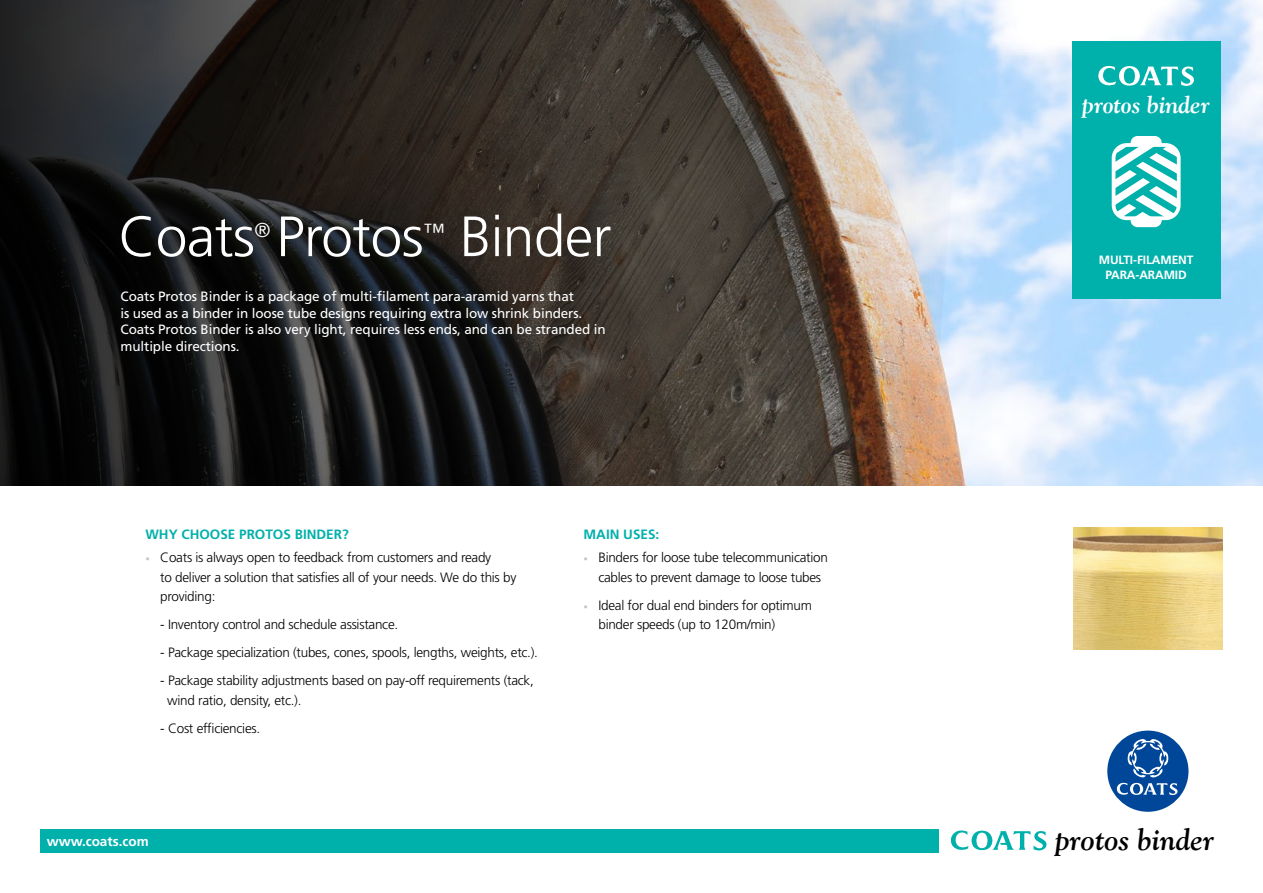
<style>
.page{position:relative;width:1263px;height:893px;background:#fff}
.page>*{position:absolute;margin:0;border:0;box-sizing:border-box;transform-origin:0 0}
.t1{font:300 56.7px "Frutiger LT Std";letter-spacing:-.01em;color:#fff}
.t2{font:italic 700 30px "Goudy Old Style BT";letter-spacing:.005em;color:#000}
.t3{font:italic 700 24px "Goudy";letter-spacing:-.01em;color:#fff}
.t4{font:300 21.9px "Frutiger LT Std";color:#fff}
.t5{font:300 20.1px "Frutiger LT Std";color:#fff}
.t6{font:300 13.5px/19.5px "Frutiger LT Std";letter-spacing:-.02em;color:#020203}
.t7{font:13.5px/16.5px "Frutiger LT Std";letter-spacing:-.01em;color:#fff}
.t8{font:700 13.5px "Frutiger LT Std";color:#00b0ab}
.t9{font:700 13.5px "Frutiger";color:#fff}
.t10{font:700 12px/15px "Frutiger LT Std";letter-spacing:-.01em;color:#fff;text-align:center}
.s1{font-size:9px;color:#c6c6c6}
</style>
<div class="page">
<img style="left:967px;top:0;width:296px;height:486px">
<svg style="left:0;top:0;width:967px;height:486px;background:#423d3a"></svg>
<div style="left:1072px;top:41px;width:148px;height:258px;background:#00b0ab"></div>
<svg style="left:1098px;top:66px;width:96px;height:20px"></svg>
<img style="left:1073px;top:528px;width:149px;height:121px">
<div style="left:40px;top:829px;width:899px;height:23px;background:#00b0ab"></div>
<svg style="left:950px;top:830px;width:97px;height:21px"></svg>
<div style="left:1107px;top:731px;width:81px;height:81px;background:#004799;border-radius:50%"></div>
<svg style="left:1116px;top:739px;width:62px;height:56px"></svg>
<div style="left:1112px;top:143px;width:68px;height:77px;border:4px solid #fff;border-radius:13px"></div>
<svg style="left:1113px;top:136px;width:66px;height:91px"></svg>
<h3 class="t5" style="left:254px;top:219px;width:18px">®</h3>
<h3 class="t4" style="left:423px;top:219px;width:23px">™</h3>
<h1 class="t1" style="left:460px;top:204px;width:153px">Binder</h1>
<p class="t7" style="left:121px;top:289px;width:486px">Coats Protos Binder is a package of multi-filament para-aramid yarns that<br>is used as a binder in loose tube designs requiring extra low shrink binders.<br>Coats Protos Binder is also very light, requires less ends, and can be stranded in multiple directions.</p>
<h1 class="t1" style="left:118px;top:204px;width:307px">Coats Protos</h1>
<p class="t8" style="left:145px;top:526px;width:205px">WHY CHOOSE PROTOS BINDER?</p>
<p class="t6" style="left:160px;top:548px;width:357px;text-indent:-15px"><span class="s1">•</span> Coats is always open to feedback from customers and ready<br>to deliver a solution that satisfies all of your needs. We do this by providing:</p>
<p class="t6" style="left:160px;top:615px;width:239px">- Inventory control and schedule assistance.</p>
<p class="t6" style="left:160px;top:643px;width:379px">- Package specialization (tubes, cones, spools, lengths, weights, etc.).</p>
<p class="t6" style="left:167px;top:671px;width:368px;text-indent:-7px">- Package stability adjustments based on pay-off requirements (tack, wind ratio, density, etc.).</p>
<p class="t6" style="left:160px;top:719px;width:101px">- Cost efficiencies.</p>
<p class="t8" style="left:583px;top:526px;width:77px">MAIN USES:</p>
<p class="t6" style="left:598px;top:548px;width:231px;text-indent:-15px"><span class="s1">•</span> Binders for loose tube telecommunication cables to prevent damage to loose tubes</p>
<p class="t6" style="left:598px;top:596px;width:215px;text-indent:-15px"><span class="s1">•</span> Ideal for dual end binders for optimum binder speeds (up to 120m/min)</p>
<h3 class="t3" style="left:1082px;top:90px;width:129px">protos binder</h3>
<p class="t10" style="left:1099px;top:252px;width:96px">MULTI-FILAMENT<br>PARA-ARAMID</p>
<p class="t9" style="left:47px;top:833px;width:104px">www.coats.com</p>
<h2 class="t2" style="left:1055px;top:821px;width:160px">protos binder</h2>
</div>
